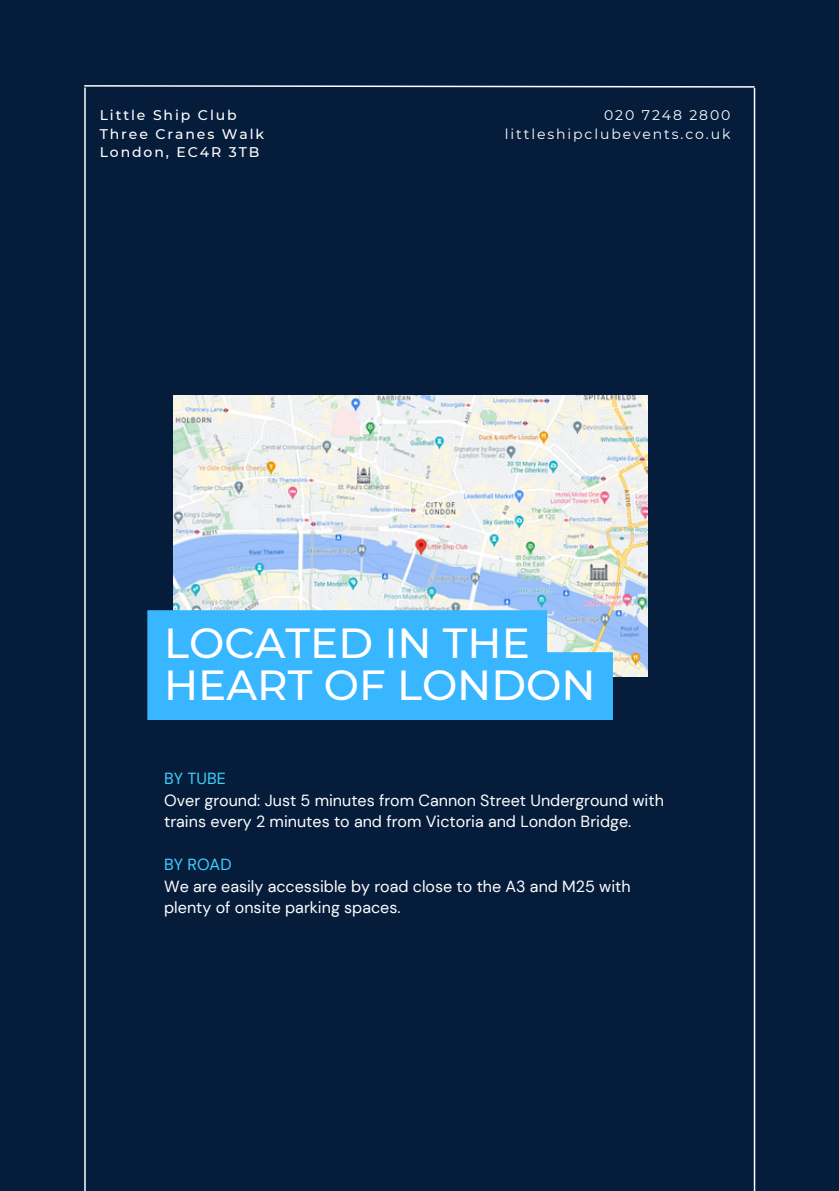
<style>
.page{position:relative;width:839px;height:1191px;background:#fff}
.page>*{position:absolute;margin:0;border:0;box-sizing:border-box;transform-origin:0 0}
.t1{font:500 42px/42px "Montserrat";color:#fff}
.t2{font:16px/21.4px "DM Sans";color:#fff}
.t3{font:16px "DM Sans";color:#3cd0ff}
.t4{font:500 14px/18.6px "Montserrat";letter-spacing:.135em;color:#fff}
.t5{font:14px/18.6px "Montserrat";letter-spacing:.135em;color:#fff;text-align:right}
</style>
<div class="page">
<div style="left:0;top:0;width:838px;height:1191px;background:#061c3b"></div>
<svg style="left:84px;top:85px;width:671px;height:3px"></svg>
<hr style="left:84px;top:88px;width:2px;height:1103px;background:#fff">
<hr style="left:753px;top:88px;width:2px;height:1103px;background:#fff">
<img style="left:173px;top:396px;width:474px;height:280px">
<div style="left:147px;top:610px;width:466px;height:110px;background:#38b6ff"></div>
<p class="t4" style="left:100px;top:106px;width:166px">Little Ship Club<br>Three Cranes Walk<br>London, EC4R 3TB</p>
<p class="t5" style="left:505px;top:106px;width:227px">020 7248 2800 littleshipclubevents.co.uk</p>
<h1 class="t1" style="left:164px;top:622px;width:433px">LOCATED IN THE<br>HEART OF LONDON</h1>
<p class="t3" style="left:164px;top:768px;width:63px">BY TUBE</p>
<p class="t2" style="left:164px;top:790px;width:501px">Over ground: Just 5 minutes from Cannon Street Underground with trains every 2 minutes to and from Victoria and London Bridge.</p>
<p class="t3" style="left:164px;top:854px;width:69px">BY ROAD</p>
<p class="t2" style="left:164px;top:875px;width:468px">We are easily accessible by road close to the A3 and M25 with plenty of onsite parking spaces.</p>
</div>
